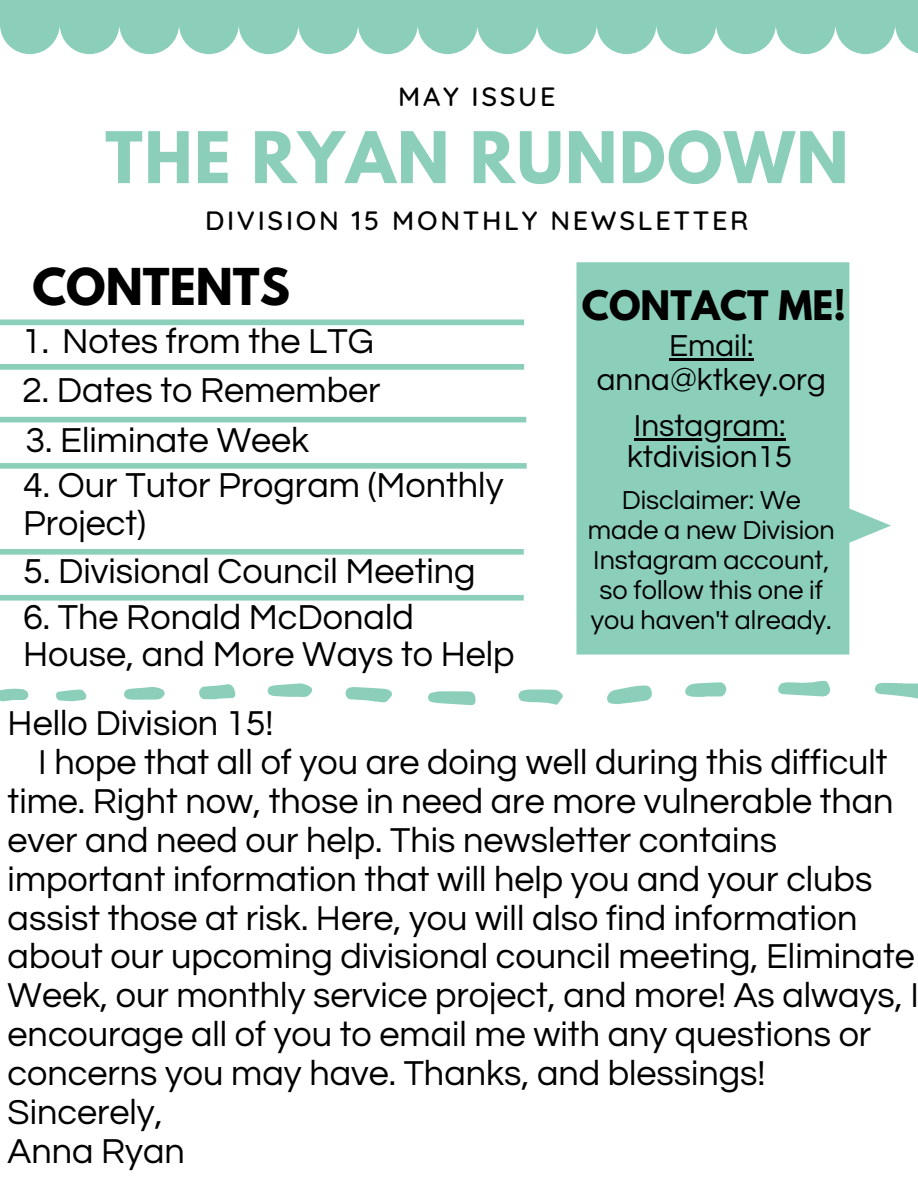
<style>
.page{position:relative;width:918px;height:1188px;background:#fff}
.page>*{position:absolute;margin:0;border:0;box-sizing:border-box;transform-origin:0 0}
.t1{font:700 63px "League Spartan";letter-spacing:.025em;color:#8bcfba}
.t2{font:700 45px "League Spartan";color:#000}
.t3{font:36px/37.2px "Questrial";color:#000}
.t4{font:700 36px "League Spartan";color:#000}
.t5{font:31.5px/33.8px "Questrial";color:#000;text-align:center}
.t6{font:27px/30px "Questrial";color:#000;text-align:center}
.t7{font:500 27px "Quicksand";letter-spacing:.1em;color:#000}
</style>
<div class="page">
<svg style="left:0;top:0;width:918px;height:54px;background:#98d4c2"></svg>
<div style="left:0;top:320px;width:524px;height:5px;background:#8bcfba"></div>
<svg style="left:0;top:364px;width:524px;height:6px;background:#90d1bd"></svg>
<div style="left:0;top:417px;width:526px;height:5px;background:#8bcfba"></div>
<svg style="left:0;top:463px;width:527px;height:6px;background:#92d1be"></svg>
<svg style="left:0;top:549px;width:524px;height:6px;background:#92d1be"></svg>
<svg style="left:0;top:595px;width:524px;height:6px;background:#93d2be"></svg>
<svg style="left:875px;top:683px;width:43px;height:16px"></svg>
<svg style="left:607px;top:685px;width:45px;height:19px"></svg>
<svg style="left:778px;top:681px;width:53px;height:15px"></svg>
<svg style="left:428px;top:691px;width:48px;height:14px"></svg>
<svg style="left:345px;top:687px;width:47px;height:16px"></svg>
<svg style="left:518px;top:689px;width:45px;height:16px"></svg>
<svg style="left:685px;top:682px;width:42px;height:15px"></svg>
<svg style="left:268px;top:683px;width:44px;height:14px"></svg>
<svg style="left:199px;top:684px;width:36px;height:15px"></svg>
<svg style="left:124px;top:687px;width:41px;height:13px"></svg>
<svg style="left:0;top:688px;width:28px;height:14px"></svg>
<svg style="left:56px;top:689px;width:31px;height:12px"></svg>
<svg style="left:576px;top:262px;width:315px;height:393px;background:#9ad5c2"></svg>
<hr style="left:669px;top:359px;width:85px;height:2px;background:#000">
<hr style="left:634px;top:438px;width:151px;height:2px;background:#000">
<p class="t7" style="left:398px;top:79px;width:159px">MAY ISSUE</p>
<h1 class="t1" style="left:105px;top:126px;width:745px">THE RYAN RUNDOWN</h1>
<p class="t7" style="left:205px;top:203px;width:545px">DIVISION 15 MONTHLY NEWSLETTER</p>
<p class="t2" style="left:32px;top:265px;width:259px">CONTENTS</p>
<p class="t4" style="left:582px;top:287px;width:265px">CONTACT ME!</p>
<p class="t5" style="left:597px;top:330px;width:230px">Email: anna@ktkey.org</p>
<p class="t5" style="left:627px;top:410px;width:167px;line-height:31.5px;text-align:left">Instagram: ktdivision15</p>
<p class="t6" style="left:588px;top:486px;width:248px">Disclaimer: We made a new Division<br>Instagram account, so follow this one if you haven't already.</p>
<p class="t3" style="left:22px;top:324px;width:353px">1. Notes from the LTG</p>
<p class="t3" style="left:22px;top:373px;width:360px">2. Dates to Remember</p>
<p class="t3" style="left:25px;top:422px;width:285px">3. Eliminate Week</p>
<p class="t3" style="left:23px;top:468px;width:482px">4. Our Tutor Program (Monthly<br>Project)</p>
<p class="t3" style="left:23px;top:554px;width:454px">5. Divisional Council Meeting</p>
<p class="t3" style="left:23px;top:599px;width:493px">6. The Ronald McDonald<br>House, and More Ways to Help</p>
<p class="t3" style="left:8px;top:706px;width:267px">Hello Division 15!</p>
<p class="t3" style="left:38px;top:744px;width:851px">I hope that all of you are doing well during this difficult</p>
<p class="t3" style="left:8px;top:783px;width:887px">time. Right now, those in need are more vulnerable than</p>
<p class="t3" style="left:8px;top:822px;width:771px">ever and need our help. This newsletter contains</p>
<p class="t3" style="left:8px;top:861px;width:866px">important information that will help you and your clubs</p>
<p class="t3" style="left:8px;top:900px;width:851px">assist those at risk. Here, you will also find information</p>
<p class="t3" style="left:8px;top:939px;width:909px">about our upcoming divisional council meeting, Eliminate</p>
<p class="t3" style="left:8px;top:978px;width:913px">Week, our monthly service project, and more! As always, I</p>
<p class="t3" style="left:8px;top:1017px;width:865px">encourage all of you to email me with any questions or</p>
<p class="t3" style="left:8px;top:1056px;width:759px">concerns you may have. Thanks, and blessings!</p>
<p class="t3" style="left:8px;top:1094px;width:156px">Sincerely,</p>
<p class="t3" style="left:8px;top:1133px;width:179px">Anna Ryan</p>
</div>
